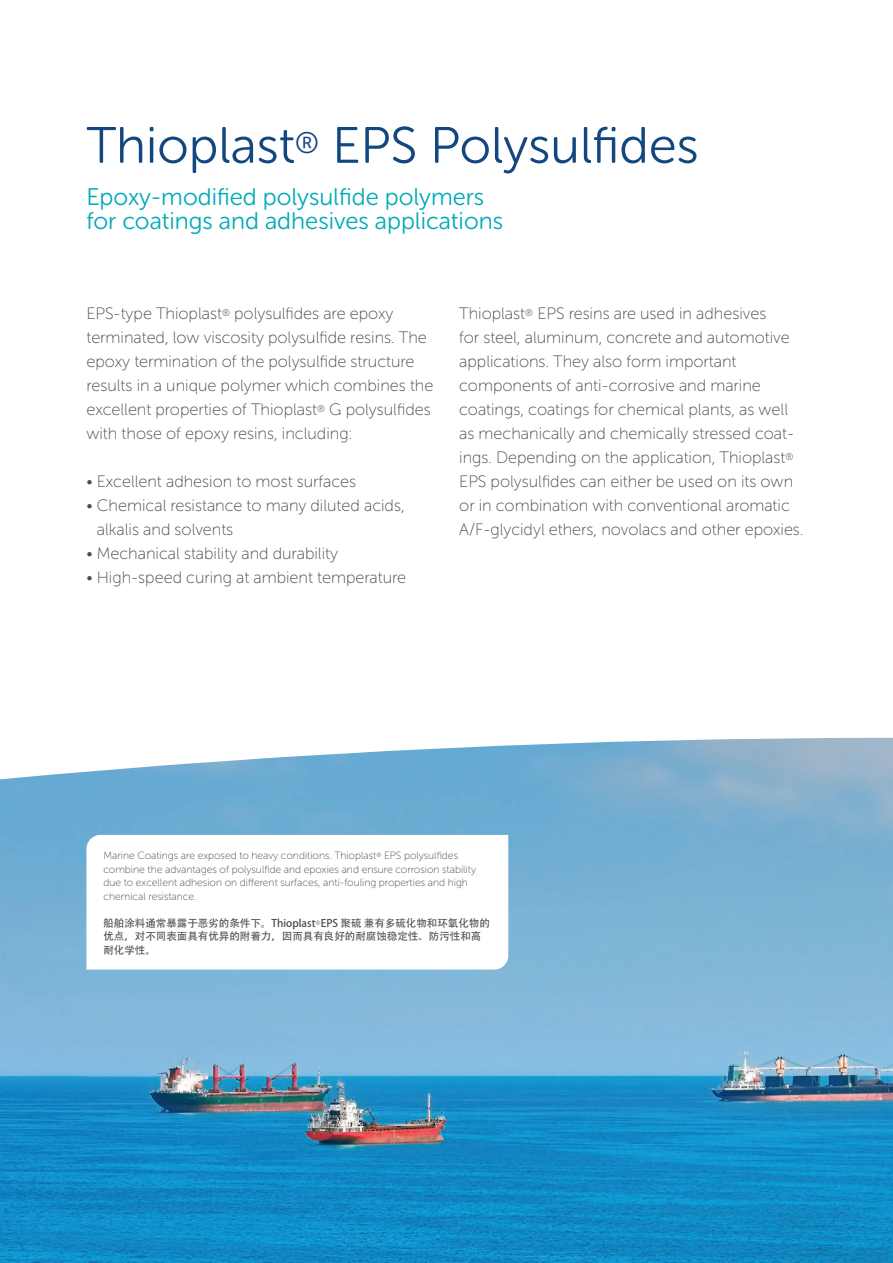
<style>
.page{position:relative;width:893px;height:1263px;background:#fff}
.page>*{position:absolute;margin:0;border:0;box-sizing:border-box;transform-origin:0 0}
._7_Copy_Page_Heading{font:51px "Museo Sans Rounded 300";color:#12487f}
._1_Body_Copy{font:24px/24px "Museo Sans Rounded 300";color:#00aab8}
._1_Body_Copy-2{font:16.5px/24px "Museo Sans Rounded 100";color:#4b4c4d}
.t1{font:10.5px/13.5px "Museo Sans Rounded 100";color:#4b4c4d}
.t2{font:10.5px/13.5px "Adobe Heiti Std";color:#4b4c4d}
</style>
<div class="page">
<img style="left:0;top:738px;width:893px;height:525px">
<svg style="left:86px;top:835px;width:422px;height:134px"></svg>
<p class="_7_Copy_Page_Heading" style="left:86px;top:118px;width:614px">Thioplast<sup>®</sup> EPS Polysulfides</p>
<p class="_1_Body_Copy" style="left:86px;top:185px;width:418px">Epoxy-modified polysulfide polymers for coatings and adhesives applications</p>
<p class="_1_Body_Copy-2" style="left:86px;top:302px;width:349px">EPS-type Thioplast<sup>®</sup> polysulfides are epoxy terminated, low viscosity polysulfide resins. The epoxy termination of the polysulfide structure results in a unique polymer which combines the excellent properties of Thioplast<sup>®</sup> G polysulfides with those of epoxy resins, including:</p>
<p class="_1_Body_Copy-2" style="left:86px;top:470px;width:271px">• Excellent adhesion to most surfaces</p>
<p class="_1_Body_Copy-2" style="left:97px;top:494px;width:309px;text-indent:-10px">• Chemical resistance to many diluted acids, alkalis and solvents</p>
<p class="_1_Body_Copy-2" style="left:86px;top:542px;width:253px">• Mechanical stability and durability</p>
<p class="_1_Body_Copy-2" style="left:86px;top:566px;width:321px">• High-speed curing at ambient temperature</p>
<p class="_1_Body_Copy-2" style="left:459px;top:302px;width:346px">Thioplast<sup>®</sup> EPS resins are used in adhesives<br>for steel, aluminum, concrete and automotive applications. They also form important components of anti-corrosive and marine coatings, coatings for chemical plants, as well as mechanically and chemically stressed coat&shy;ings. Depending on the application, Thioplast<sup>® </sup>EPS polysulfides can either be used on its own or in combination with conventional aromatic A/F-glycidyl ethers, novolacs and other epoxies.</p>
<p class="t1" style="left:103px;top:849px;width:374px">Marine Coatings are exposed to heavy conditions. Thioplast<sup>®</sup> EPS polysulfides combine the advantages of polysulfide and epoxies and ensure corrosion stability due to excellent adhesion on different surfaces, anti-fouling properties and high chemical resistance.</p>
<p class="t2" style="left:103px;top:916px;width:388px">船舶涂料通常暴露于恶劣的条件下。Thioplast<sup>®</sup>EPS 聚硫 兼有多硫化物和环氧化物的优点，对不同表面具有优异的附着力，因而具有良好的耐腐蚀稳定性、防污性和高耐化学性。</p>
</div>
